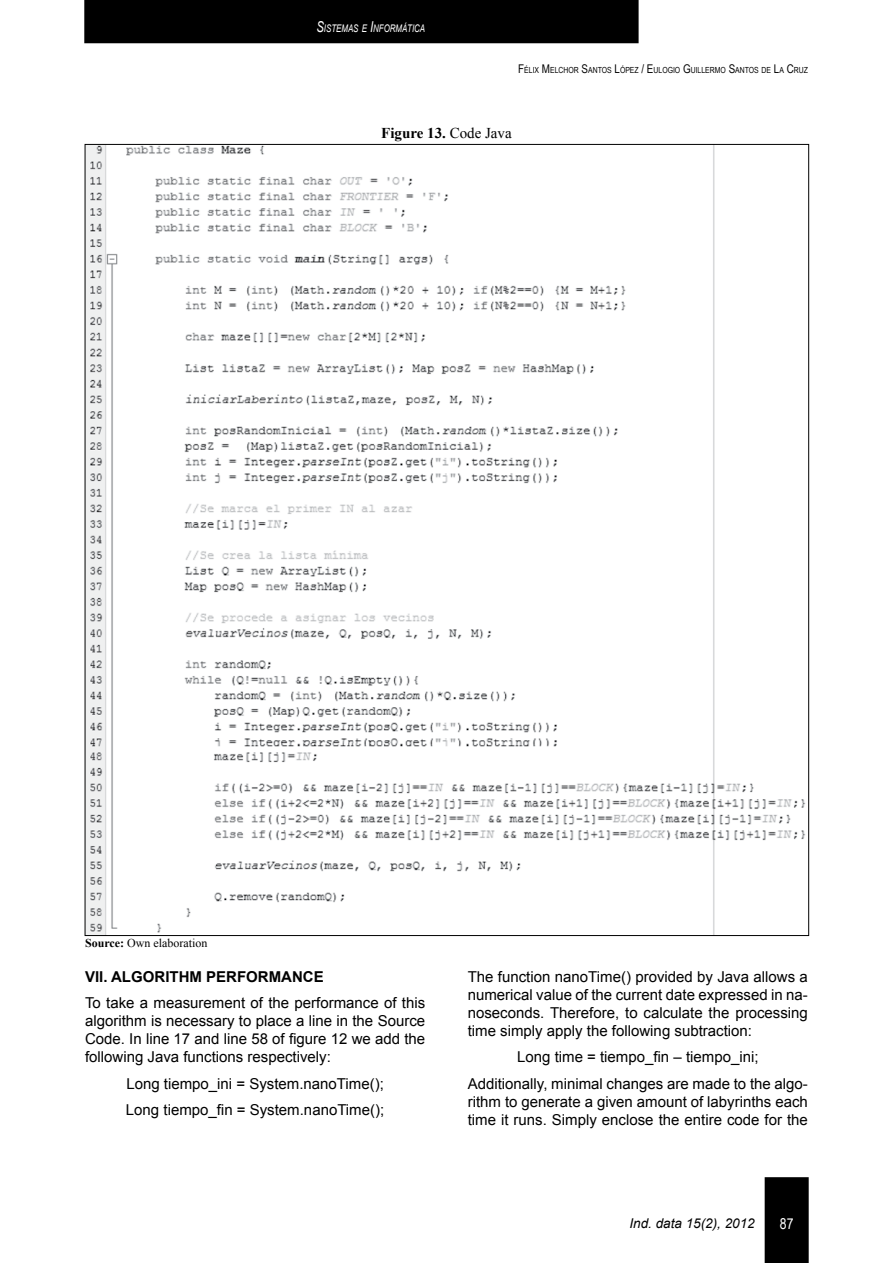
<style>
.page{position:relative;width:893px;height:1263px;background:#fff}
.page>*{position:absolute;margin:0;border:0;box-sizing:border-box;transform-origin:0 0}
.t1{font:15px/18px "Arial";color:#000;text-align:justify}
.t2{font:700 15px "Arial";color:#000}
.t3{font:700 15px "Times New Roman";color:#000}
.t4{font:15px "Arial Narrow";color:#fff}
.t5{font:italic 13.5px "Arial";color:#000}
.t6{font:12px "Times New Roman";color:#000}
.t7{font:italic 10.5px "Arial";color:#fff;scale:.75 1}
.t8{font:8.4px "Arial Narrow";color:#000}
.s1{font-size:15px}
.s2{font-size:12px}
.s3{font-weight:400}
.s4{font-weight:700}
</style>
<div class="page">
<div style="left:765px;top:1177px;width:44px;height:86px;background:#000"></div>
<div style="left:84px;top:0;width:555px;height:43px;background:#000"></div>
<img style="left:87px;top:146px;width:719px;height:788px">
<p class="t7" style="left:316px;top:22px;width:147px"><span class="s1">S</span>ISTEMAS E <span class="s1">I</span>NFORMÁTICA</p>
<p class="t8" style="left:518px;top:63px;width:291px"><span class="s2">F</span>ÉLIX <span class="s2">M</span> ELCHOR <span class="s2">S</span>ANTOS <span class="s2">L</span>ÓPEZ <span class="s2">/ E</span>ULOGIO <span class="s2">G</span>UILLERMO <span class="s2">S</span>ANTOS DE <span class="s2">L</span>A <span class="s2">C</span>RUZ</p>
<p class="t3" style="left:381px;top:123px;width:132px">Figure 13. <span class="s3">Code Java</span></p>
<p class="t6" style="left:85px;top:935px;width:124px"><span class="s4">Source:</span> Own elaboration</p>
<p class="t2" style="left:85px;top:966px;width:240px">VII. ALGORITHM PERFORMANCE</p>
<p class="t1" style="left:85px;top:994px;width:342px">To take a measurement of the performance of this algorithm is necessary to place a line in the Source Code. In line 17 and line 58 of figure 12 we add the following Java functions respectively:</p>
<p class="t1" style="left:126px;top:1070px;width:260px;line-height:26.5px">Long tiempo_ini = System.nanoTime();<br>Long tiempo_fin = System.nanoTime();</p>
<p class="t1" style="left:468px;top:968px;width:342px">The function nanoTime() provided by Java allows a numerical value of the current date expressed in na&shy;noseconds. Therefore, to calculate the processing time simply apply the following subtraction:</p>
<p class="t1" style="left:468px;top:1044px;width:342px;line-height:26.5px;text-align:center">Long time = tiempo_fin – tiempo_ini;<br>Additionally, minimal changes are made to the algo-</p>
<p class="t1" style="left:468px;top:1093px;width:342px">rithm to generate a given amount of labyrinths each time it runs. Simply enclose the entire code for the</p>
<p class="t5" style="left:629px;top:1215px;width:127px">Ind. data 15(2), 2012</p>
<p class="t4" style="left:780px;top:1213px;width:15px">87</p>
</div>
